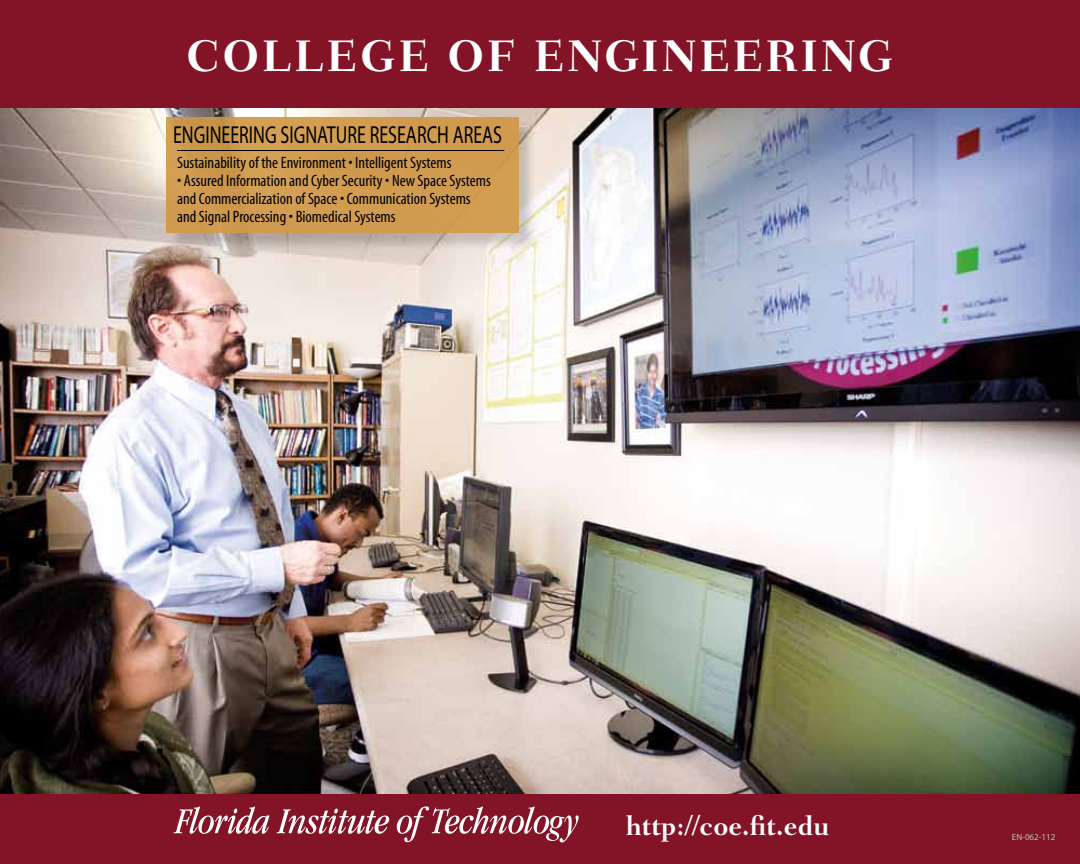
<style>
.page{position:relative;width:1080px;height:864px;background:#fff}
.page>*{position:absolute;margin:0;border:0;box-sizing:border-box;transform-origin:0 0}
.t1{font:700 45px "Fairfield LH";letter-spacing:.03em;color:#fff}
.t2{font:700 27px "Fairfield LH";color:#fff}
.t3{font:24.6px "Myriad";color:#000;scale:.73 1}
.t4{font:condensed 16.5px/18px "Myriad";color:#000}
.t5{font:9px "Myriad";color:#bebebf}
</style>
<div class="page">
<div style="left:0;top:789px;width:1080px;height:75px;background:#831326"></div>
<div style="left:0;top:0;width:1080px;height:108px;background:#831326"></div>
<img style="left:0;top:108px;width:1080px;height:686px">
<svg style="left:174px;top:806px;width:96px;height:28px"></svg>
<svg style="left:277px;top:809px;width:112px;height:25px"></svg>
<svg style="left:397px;top:806px;width:182px;height:36px"></svg>
<div style="left:169px;top:119px;width:368px;height:132px;background:#000;opacity:.2"></div>
<div style="left:166px;top:117px;width:352px;height:115px;background:#d19c4f"></div>
<hr style="left:177px;top:150px;width:327px;height:1px;background:#000">
<h1 class="t1" style="left:186px;top:30px;width:35px">COLLE</h1>
<h1 class="t1" style="left:360px;top:30px;width:369px">GE OF ENGINEERI</h1>
<h1 class="t1" style="left:820px;top:30px;width:75px">NG</h1>
<h3 class="t3" style="left:173px;top:122px;width:452px">ENGINEERING SIGNATURE RESEARCH AREAS</h3>
<p class="t4" style="left:177px;top:154px;width:276px">Sustainability of the Environment • Intelligent Systems</p>
<p class="t4" style="left:177px;top:172px;width:315px">• Assured Information and Cyber Security • New Space Systems and Commercialization of Space • Communication Systems and Signal Processing • Biomedical Systems</p>
<h2 class="t2" style="left:626px;top:811px;width:205px">HTTP://COE.FIT.EDU</h2>
<p class="t5" style="left:1012px;top:833px;width:45px">EN-062-112</p>
</div>
